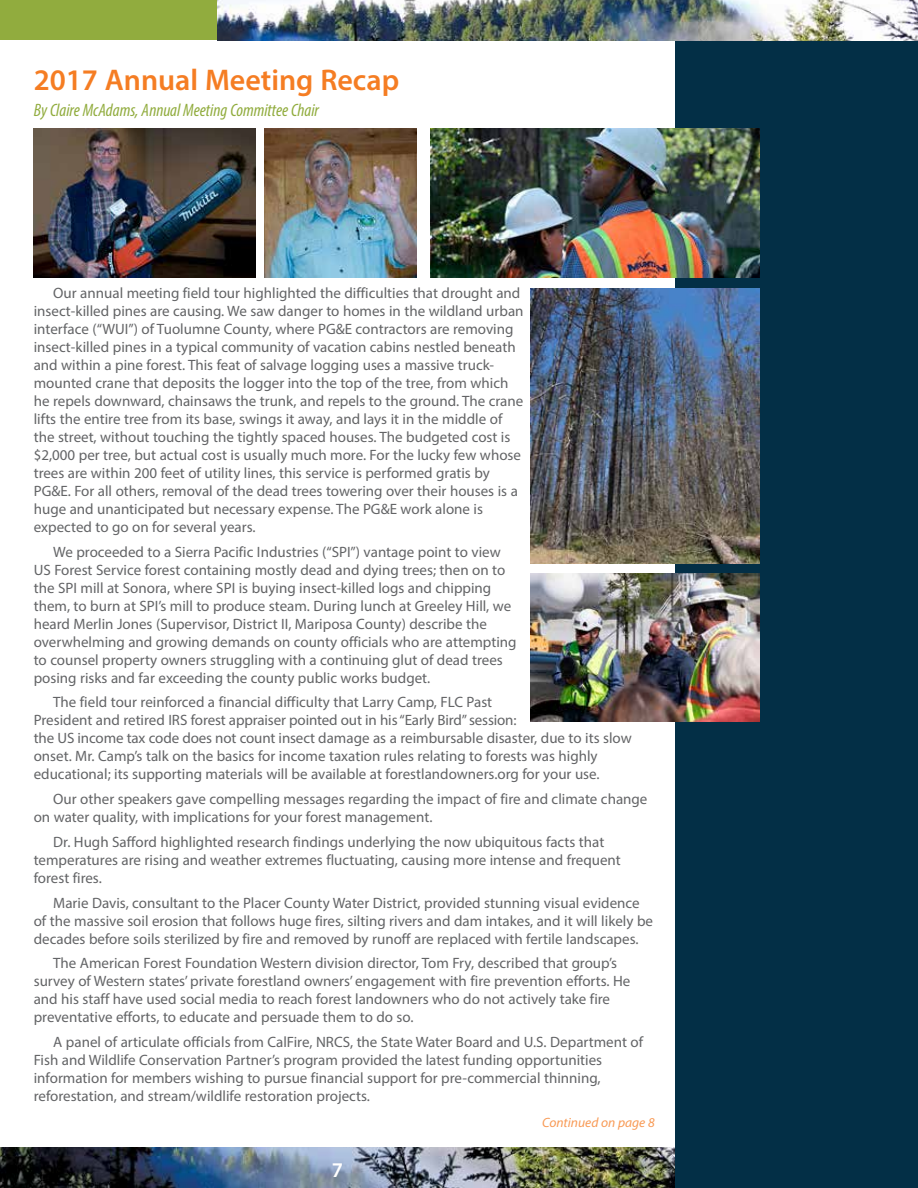
<style>
.page{position:relative;width:918px;height:1188px;background:#fff}
.page>*{position:absolute;margin:0;border:0;box-sizing:border-box;transform-origin:0 0}
.t1{font:600 30px "Myriad Pro";color:#f57d23}
.t2{font:600 21px "Myriad Pro";color:#fff}
.t3{font:italic condensed 18px "Myriad Pro";color:#91ac3e}
.t4{font:15px/18px "Myriad Pro";color:#636466}
.t5{font:italic 13.5px "Myriad Pro";color:#f89a55}
</style>
<div class="page">
<img style="left:0;top:1148px;width:675px;height:40px">
<div style="left:0;top:0;width:218px;height:40px;background:#91ac3e"></div>
<div style="left:675px;top:0;width:243px;height:1188px;background:#032f46"></div>
<img style="left:218px;top:0;width:700px;height:40px">
<img style="left:531px;top:289px;width:229px;height:274px">
<img style="left:34px;top:129px;width:222px;height:148px">
<img style="left:430px;top:129px;width:330px;height:148px">
<img style="left:264px;top:129px;width:153px;height:148px">
<img style="left:531px;top:573px;width:229px;height:149px">
<h1 class="t1" style="left:34px;top:61px;width:367px">2017 Annual Meeting Recap</h1>
<p class="t3" style="left:34px;top:99px;width:287px">By Claire McAdams, Annual Meeting Committee Chair</p>
<p class="t4" style="left:34px;top:284px;width:491px;text-indent:20px">Our annual meeting field tour highlighted the difficulties that drought and insect-killed pines are causing. We saw danger to homes in the wildland urban interface (“WUI”) of Tuolumne County, where PG&amp;E contractors are removing insect-killed pines in a typical community of vacation cabins nestled beneath and within a pine forest. This feat of salvage logging uses a massive truck&shy;mounted crane that deposits the logger into the top of the tree, from which he repels downward, chainsaws the trunk, and repels to the ground. The crane lifts the entire tree from its base, swings it away, and lays it in the middle of the street, without touching the tightly spaced houses. The budgeted cost is $2,000 per tree, but actual cost is usually much more. For the lucky few whose trees are within 200 feet of utility lines, this service is performed gratis by PG&amp;E. For all others, removal of the dead trees towering over their houses is a huge and unanticipated but necessary expense. The PG&amp;E work alone is expected to go on for several years.</p>
<p class="t4" style="left:34px;top:542px;width:484px;text-indent:20px">We proceeded to a Sierra Pacific Industries (“SPI”) vantage point to view US Forest Service forest containing mostly dead and dying trees; then on to the SPI mill at Sonora, where SPI is buying insect-killed logs and chipping them, to burn at SPI’s mill to produce steam. During lunch at Greeley Hill, we heard Merlin Jones (Supervisor, District II, Mariposa County) describe the overwhelming and growing demands on county officials who are attempting to counsel property owners struggling with a continuing glut of dead trees posing risks and far exceeding the county public works budget.</p>
<p class="t4" style="left:34px;top:693px;width:600px;text-indent:20px">The field tour reinforced a financial difficulty that Larry Camp, FLC Past<br>President and retired IRS forest appraiser pointed out in his “Early Bird” session:<br>the US income tax code does not count insect damage as a reimbursable disaster, due to its slow onset. Mr. Camp’s talk on the basics for income taxation rules relating to forests was highly educational; its supporting materials will be available at forestlandowners.org for your use.</p>
<p class="t4" style="left:34px;top:790px;width:615px;text-indent:20px">Our other speakers gave compelling messages regarding the impact of fire and climate change on water quality, with implications for your forest management.</p>
<p class="t4" style="left:34px;top:833px;width:589px;text-indent:20px">Dr. Hugh Safford highlighted research findings underlying the now ubiquitous facts that temperatures are rising and weather extremes fluctuating, causing more intense and frequent forest fires.</p>
<p class="t4" style="left:34px;top:893px;width:621px;text-indent:20px">Marie Davis, consultant to the Placer County Water District, provided stunning visual evidence of the massive soil erosion that follows huge fires, silting rivers and dam intakes, and it will likely be decades before soils sterilized by fire and removed by runoff are replaced with fertile landscapes.</p>
<p class="t4" style="left:34px;top:954px;width:598px;text-indent:20px">The American Forest Foundation Western division director, Tom Fry, described that group’s survey of Western states’ private forestland owners’ engagement with fire prevention efforts. He and his staff have used social media to reach forest landowners who do not actively take fire preventative efforts, to educate and persuade them to do so.</p>
<p class="t4" style="left:34px;top:1033px;width:611px;text-indent:20px">A panel of articulate officials from CalFire, NRCS, the State Water Board and U.S. Department of Fish and Wildlife Conservation Partner’s program provided the latest funding opportunities information for members wishing to pursue financial support for pre-commercial thinning, reforestation, and stream/wildlife restoration projects.</p>
<h2 class="t2" style="left:332px;top:1156px;width:13px">7</h2>
<p class="t5" style="left:542px;top:1114px;width:114px">Continued on page 8</p>
</div>
